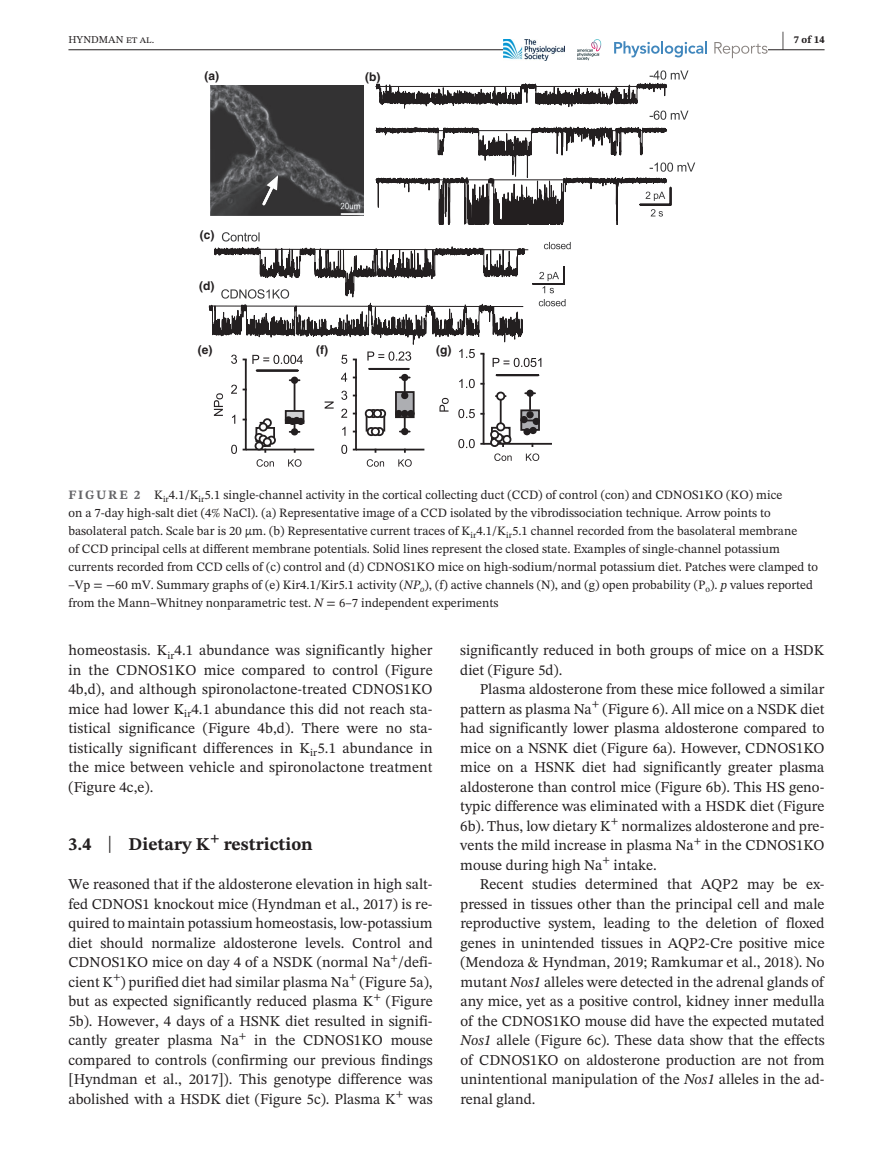
<style>
.page{position:relative;width:893px;height:1174px;background:#fff}
.page>*{position:absolute;margin:0;border:0;box-sizing:border-box;transform-origin:0 0}
.t1{font:700 21px "STIX Two Text";color:#231f20;scale:.42 1}
.t2{font:700 18px "STIX Two Text";color:#231f20}
.t3{font:15px/19.5px "STIX Two Text";color:#231f20;text-align:justify}
.t4{font:12.75px/18px "STIX Two Text";color:#231f20}
.t5{font:700 12px "Helvetica";color:#231f20}
.t6{font:10.5px "STIX Two Text";color:#231f20}
.t7{font:700 10.5px "STIX Two Text";color:#231f20}
.s1{font-weight:700;color:#636366}
.s2{font-style:italic}
.s3{font-weight:400;font-size:23.7px}
</style>
<div class="page">
<hr style="left:68px;top:49px;width:756px;height:1px;background:#231f20">
<div style="left:503px;top:39px;width:264px;height:21px;background:#fff"></div>
<svg style="left:651px;top:41px;width:56px;height:16px"></svg>
<svg style="left:714px;top:42px;width:53px;height:16px"></svg>
<img style="left:211px;top:86px;width:152px;height:76px">
<svg style="left:376px;top:83px;width:5px;height:21px"></svg>
<svg style="left:381px;top:39px;width:269px;height:123px"></svg>
<hr style="left:375px;top:86px;width:292px;height:1px;background:#231f20">
<hr style="left:375px;top:130px;width:292px;height:1px;background:#231f20">
<svg style="left:644px;top:68px;width:44px;height:88px"></svg>
<svg style="left:209px;top:162px;width:486px;height:305px"></svg>
<h1 class="t1" style="left:782px;top:24px;width:8px">|</h1>
<p class="t6" style="left:68px;top:32px;width:87px">HYNDMAN et al.</p>
<p class="t7" style="left:794px;top:32px;width:32px">7 of 14</p>
<p class="t5" style="left:204px;top:69px;width:16px">(a)</p>
<p class="t5" style="left:365px;top:69px;width:17px">(b)</p>
<p class="t5" style="left:200px;top:227px;width:16px">(c)</p>
<p class="t5" style="left:199px;top:279px;width:17px">(d)</p>
<p class="t5" style="left:198px;top:342px;width:16px">(e)</p>
<p class="t5" style="left:316px;top:342px;width:13px">(f)</p>
<p class="t5" style="left:436px;top:342px;width:17px">(g)</p>
<p class="t4" style="left:68px;top:485px;width:751px"><span class="s1">FIGURE 2</span> K<sub>ir</sub>4.1/K<sub>ir</sub>5.1 single-channel activity in the cortical collecting duct (CCD) of control (con) and CDNOS1KO (KO) mice<br>on a 7-day high-salt diet (4% NaCl). (a) Representative image of a CCD isolated by the vibrodissociation technique. Arrow points to basolateral patch. Scale bar is 20 µm. (b) Representative current traces of K<sub>ir</sub>4.1/K<sub>ir</sub>5.1 channel recorded from the basolateral membrane<br>of CCD principal cells at different membrane potentials. Solid lines represent the closed state. Examples of single-channel potassium currents recorded from CCD cells of (c) control and (d) CDNOS1KO mice on high-sodium/normal potassium diet. Patches were clamped to –Vp = −60 mV. Summary graphs of (e) Kir4.1/Kir5.1 activity (<span class="s2">NP</span><sub>o</sub>), (f) active channels (N), and (g) open probability (P<sub>o</sub>). <span class="s2">p</span> values reported from the Mann–Whitney nonparametric test. <span class="s2">N</span> = 6–7 independent experiments</p>
<p class="t3" style="left:68px;top:640px;width:366px">homeostasis. K<sub>ir</sub>4.1 abundance was significantly higher in the CDNOS1KO mice compared to control (Figure 4b,d), and although spironolactone-treated CDNOS1KO mice had lower K<sub>ir</sub>4.1 abundance this did not reach sta&shy;tistical significance (Figure 4b,d). There were no sta&shy;tistically significant differences in K<sub>ir</sub>5.1 abundance in the mice between vehicle and spironolactone treatment (Figure 4c,e).</p>
<p class="t2" style="left:68px;top:831px;width:246px">3.4 <span class="s3">|</span> Dietary K<sup>+</sup> restriction</p>
<p class="t3" style="left:68px;top:874px;width:366px">We reasoned that if the aldosterone elevation in high salt&shy;fed CDNOS1 knockout mice (Hyndman et al., 2017) is re&shy;quired to maintain potassium homeostasis, low-potassium diet should normalize aldosterone levels. Control and CDNOS1KO mice on day 4 of a NSDK (normal Na</p>
<p class="t6" style="left:391px;top:949px;width:9px">+</p>
<p class="t3" style="left:398px;top:952px;width:36px">/defi-</p>
<p class="t3" style="left:68px;top:972px;width:46px">cient K</p>
<p class="t6" style="left:113px;top:969px;width:9px">+</p>
<p class="t3" style="left:121px;top:972px;width:230px">) purified diet had similar plasma Na</p>
<p class="t6" style="left:349px;top:969px;width:9px">+</p>
<p class="t3" style="left:68px;top:972px;width:366px;text-indent:291px">(Figure 5a), but as expected significantly reduced plasma K</p>
<p class="t6" style="left:373px;top:988px;width:9px">+</p>
<p class="t3" style="left:68px;top:991px;width:366px;text-indent:317px">(Figure 5b). However, 4 days of a HSNK diet resulted in signifi&shy;cantly greater plasma Na</p>
<p class="t6" style="left:239px;top:1027px;width:9px">+</p>
<p class="t3" style="left:68px;top:1030px;width:366px;text-indent:186px">in the CDNOS1KO mouse compared to controls (confirming our previous findings [Hyndman et al., 2017]). This genotype difference was abolished with a HSDK diet (Figure 5c). Plasma K</p>
<p class="t6" style="left:396px;top:1086px;width:9px">+</p>
<p class="t3" style="left:408px;top:1089px;width:26px">was</p>
<p class="t3" style="left:460px;top:640px;width:366px">significantly reduced in both groups of mice on a HSDK diet (Figure 5d).</p>
<p class="t3" style="left:460px;top:679px;width:366px;text-indent:20px">Plasma aldosterone from these mice followed a similar pattern as plasma Na<sup>+</sup> (Figure 6). All mice on a NSDK diet had significantly lower plasma aldosterone compared to mice on a NSNK diet (Figure 6a). However, CDNOS1KO mice on a HSNK diet had significantly greater plasma aldosterone than control mice (Figure 6b). This HS geno&shy;typic difference was eliminated with a HSDK diet (Figure 6b). Thus, low dietary K</p>
<p class="t6" style="left:611px;top:813px;width:9px">+</p>
<p class="t3" style="left:460px;top:816px;width:366px;text-indent:161px">normalizes aldosterone and pre&shy;vents the mild increase in plasma Na</p>
<p class="t6" style="left:694px;top:832px;width:9px">+</p>
<p class="t3" style="left:705px;top:835px;width:121px">in the CDNOS1KO</p>
<p class="t3" style="left:460px;top:855px;width:144px">mouse during high Na</p>
<p class="t6" style="left:602px;top:852px;width:9px">+</p>
<p class="t3" style="left:613px;top:855px;width:45px">intake.</p>
<p class="t3" style="left:480px;top:874px;width:346px">Recent studies determined that AQP2 may be ex-</p>
<p class="t3" style="left:460px;top:894px;width:366px">pressed in tissues other than the principal cell and male</p>
<p class="t3" style="left:460px;top:913px;width:366px">reproductive system, leading to the deletion of floxed</p>
<p class="t3" style="left:460px;top:933px;width:366px">genes in unintended tissues in AQP2-Cre positive mice</p>
<p class="t3" style="left:460px;top:952px;width:366px">(Mendoza &amp; Hyndman, 2019; Ramkumar et al., 2018). No</p>
<p class="t3" style="left:460px;top:972px;width:365px">mutant <span class="s2">Nos1</span> alleles were detected in the adrenal glands of</p>
<p class="t3" style="left:460px;top:991px;width:366px">any mice, yet as a positive control, kidney inner medulla</p>
<p class="t3" style="left:460px;top:1011px;width:366px">of the CDNOS1KO mouse did have the expected mutated</p>
<p class="t3" style="left:460px;top:1030px;width:366px"><span class="s2">Nos1</span> allele (Figure 6c). These data show that the effects</p>
<p class="t3" style="left:460px;top:1050px;width:366px">of CDNOS1KO on aldosterone production are not from</p>
<p class="t3" style="left:460px;top:1069px;width:366px">unintentional manipulation of the <span class="s2">Nos1</span> alleles in the ad-</p>
<p class="t3" style="left:460px;top:1089px;width:77px">renal gland.</p>
</div>
